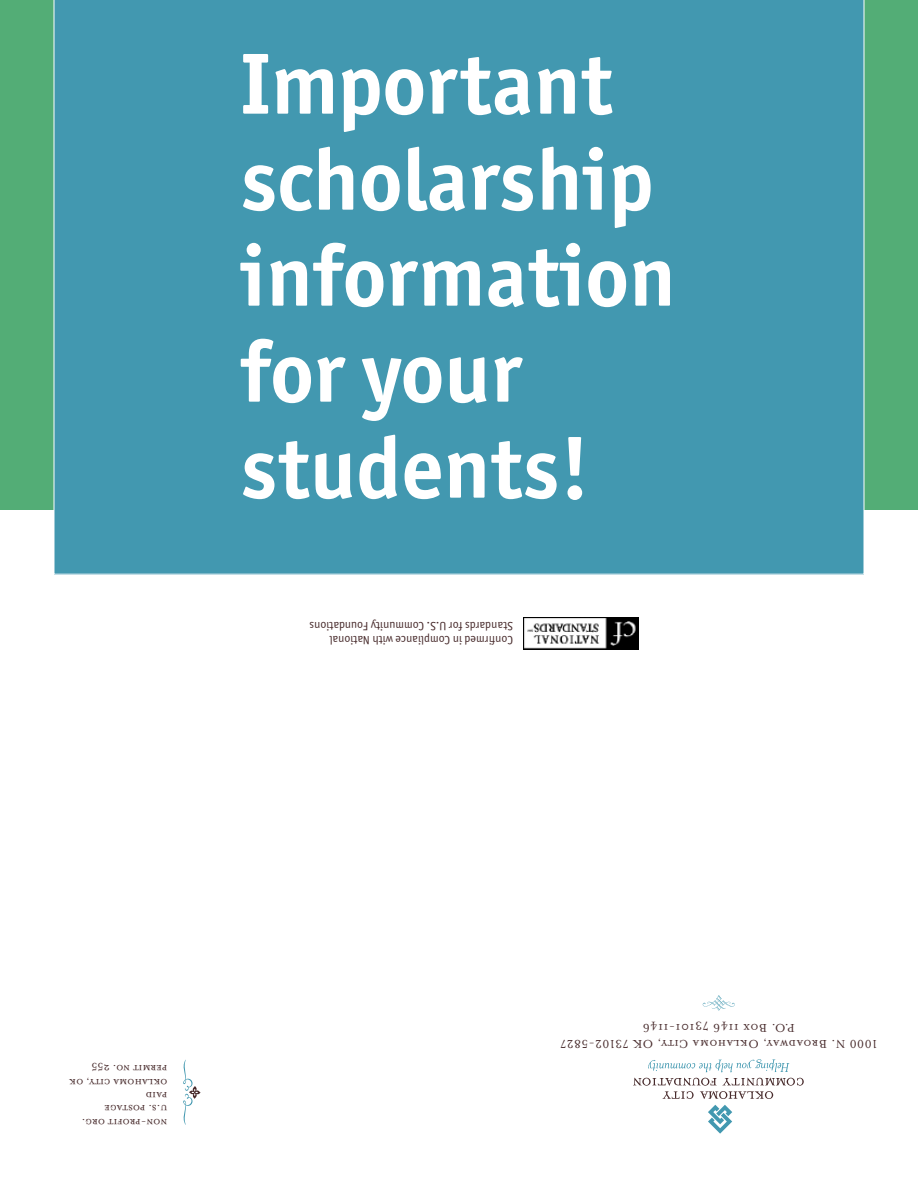
<style>
.page{position:relative;width:918px;height:1188px;background:#fff}
.page>*{position:absolute;margin:0;border:0;box-sizing:border-box;transform-origin:0 0}
.t1{font:700 87px/96px "Officina San ITC";color:#fff}
.t2{font:13.2px "Mrs Eaves Small Caps";letter-spacing:.04em;color:#472a2b}
.t3{font:13.2px "Mrs Eaves Roman";letter-spacing:.05em;color:#472a2b}
.t4{font:12px/14.4px "Officina San ITC";color:#472a2b}
.t5{font:12px "Mrs Eaves All Small Caps";color:#472a2b}
.s1{font-family:"Mrs Eaves Roman"}
.s2{font-family:"Mrs Eaves Small Caps"}
</style>
<div class="page">
<div style="left:0;top:0;width:918px;height:510px;background:#53ad76"></div>
<div style="left:54px;top:0;width:810px;height:575px;background:#4298b0"></div>
<svg style="left:633px;top:1078px;width:171px;height:21px"></svg>
<svg style="left:708px;top:1105px;width:24px;height:29px"></svg>
<svg style="left:648px;top:1059px;width:141px;height:13px"></svg>
<svg style="left:703px;top:995px;width:32px;height:16px"></svg>
<svg style="left:183px;top:1060px;width:18px;height:65px"></svg>
<img style="left:523px;top:617px;width:116px;height:33px">
<p class="t1" style="left:240px;top:35px;width:437px">Important scholarship information for your students!</p>
<p class="t4" style="left:513px;top:647px;width:205px;rotate:-180deg">Confirmed in Compliance with National<br>Standards for U.S. Community Foundations</p>
<p class="t5" style="left:168px;top:1074px;width:77px;rotate:-180deg">permit no. <span class="s1">255</span></p>
<p class="t5" style="left:168px;top:1087px;width:100px;rotate:-180deg">oklahoma city, ok</p>
<p class="t5" style="left:168px;top:1100px;width:23px;rotate:-180deg">paid</p>
<p class="t5" style="left:168px;top:1113px;width:64px;rotate:-180deg">u.s. postage</p>
<p class="t5" style="left:168px;top:1127px;width:87px;rotate:-180deg">non-profit org.</p>
<p class="t3" style="left:795px;top:1035px;width:153px;rotate:-180deg"><span class="s2">P.O. Box</span> 1146 73101-1146</p>
<p class="t2" style="left:877px;top:1052px;width:318px;rotate:-180deg">1000 N. Broadway, Oklahoma City, OK 73102-5827</p>
</div>
